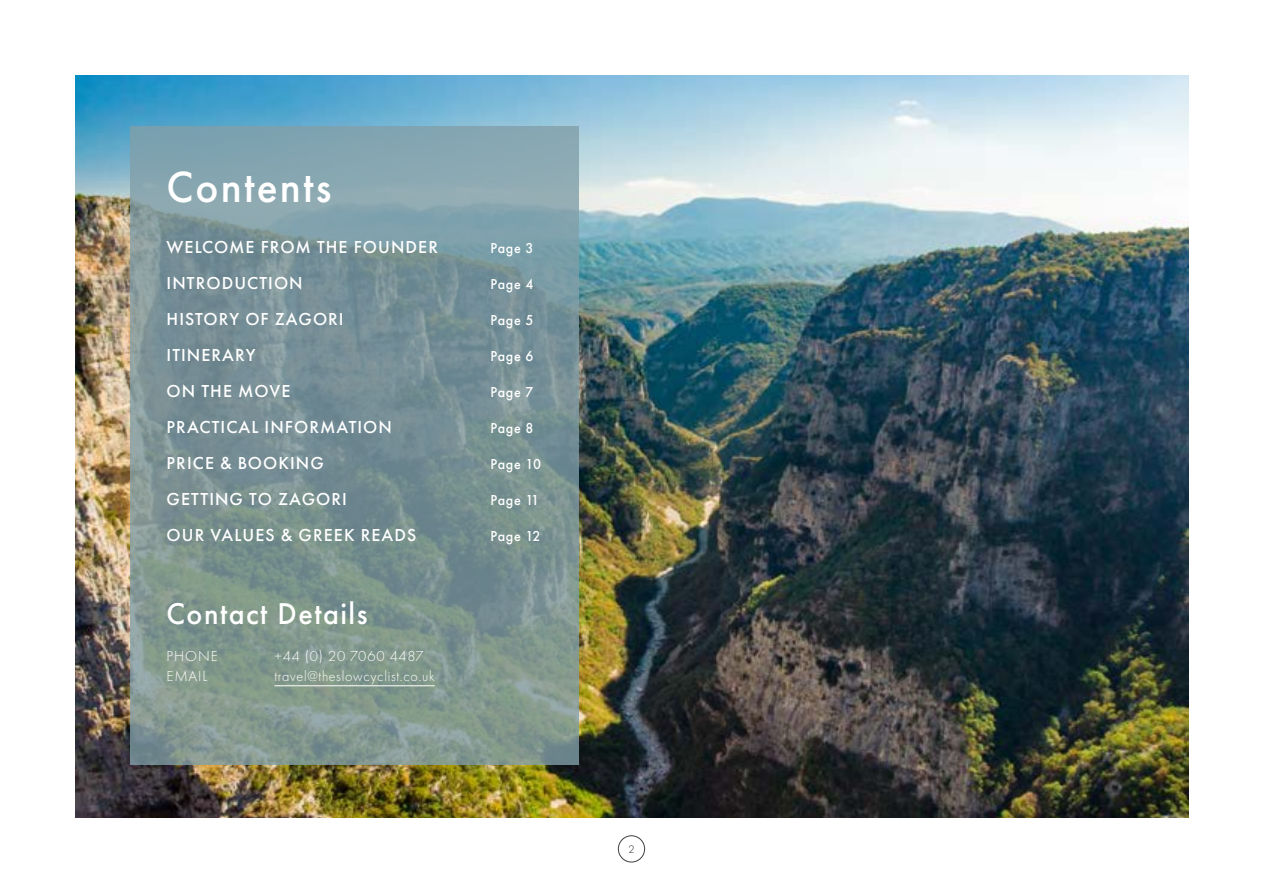
<style>
.page{position:relative;width:1263px;height:893px;background:#fff}
.page>*{position:absolute;margin:0;border:0;box-sizing:border-box;transform-origin:0 0}
.t1{font:500 45.3px "Futura PT";letter-spacing:.05em;color:#fff;scale:.96 1}
.t2{font:500 31.2px "Futura PT";letter-spacing:.05em;color:#fff;scale:.96 1}
.t3{font:500 18px "Futura PT";letter-spacing:.06em;color:#fff}
.t4{font:500 15px "Futura PT";letter-spacing:.05em;color:#fff;scale:.94 1}
.t5{font:300 15px "Futura PT";letter-spacing:.05em;color:#fff;scale:.95 1}
.t6{font:300 15px "Futura PT";letter-spacing:.05em;color:#fff}
.t7{font:300 11.25px "Futura PT";color:#262626}
</style>
<div class="page">
<img style="left:75px;top:75px;width:1113px;height:742px">
<svg style="left:130px;top:127px;width:449px;height:638px;background:#7d9597"></svg>
<hr style="left:274px;top:685px;width:161px;height:1px;background:#fff">
<div style="left:618px;top:835px;width:27px;height:27px;border:1px solid #404040;border-radius:50%"></div>
<h1 class="t1" style="left:166px;top:160px;width:174px">Contents</h1>
<p class="t3" style="left:167px;top:236px;width:273px">WELCOME FROM THE FOUNDER</p>
<p class="t4" style="left:490px;top:239px;width:47px">Page 3</p>
<p class="t3" style="left:167px;top:272px;width:138px">INTRODUCTION</p>
<p class="t4" style="left:490px;top:275px;width:47px">Page 4</p>
<p class="t3" style="left:167px;top:308px;width:179px">HISTORY OF ZAGORI</p>
<p class="t4" style="left:490px;top:311px;width:47px">Page 5</p>
<p class="t3" style="left:167px;top:344px;width:90px">ITINERARY</p>
<p class="t4" style="left:490px;top:347px;width:47px">Page 6</p>
<p class="t3" style="left:167px;top:380px;width:125px">ON THE MOVE</p>
<p class="t4" style="left:490px;top:383px;width:47px">Page 7</p>
<p class="t3" style="left:167px;top:416px;width:227px">PRACTICAL INFORMATION</p>
<p class="t4" style="left:490px;top:419px;width:47px">Page 8</p>
<p class="t3" style="left:167px;top:452px;width:159px">PRICE &amp; BOOKING</p>
<p class="t4" style="left:490px;top:455px;width:55px">Page 10</p>
<p class="t3" style="left:167px;top:488px;width:182px">GETTING TO ZAGORI</p>
<p class="t4" style="left:490px;top:491px;width:53px">Page 11</p>
<p class="t3" style="left:167px;top:524px;width:251px">OUR VALUES &amp; GREEK READS</p>
<p class="t4" style="left:490px;top:527px;width:55px">Page 12</p>
<h2 class="t2" style="left:166px;top:594px;width:211px">Contact Details</h2>
<p class="t6" style="left:167px;top:647px;width:53px">PHONE</p>
<p class="t6" style="left:274px;top:647px;width:151px">+44 (0) 20 7060 4487</p>
<p class="t6" style="left:167px;top:667px;width:43px">EMAIL</p>
<p class="t5" style="left:274px;top:667px;width:170px">travel@theslowcyclist.co.uk</p>
<p class="t7" style="left:628px;top:843px;width:8px">2</p>
</div>
